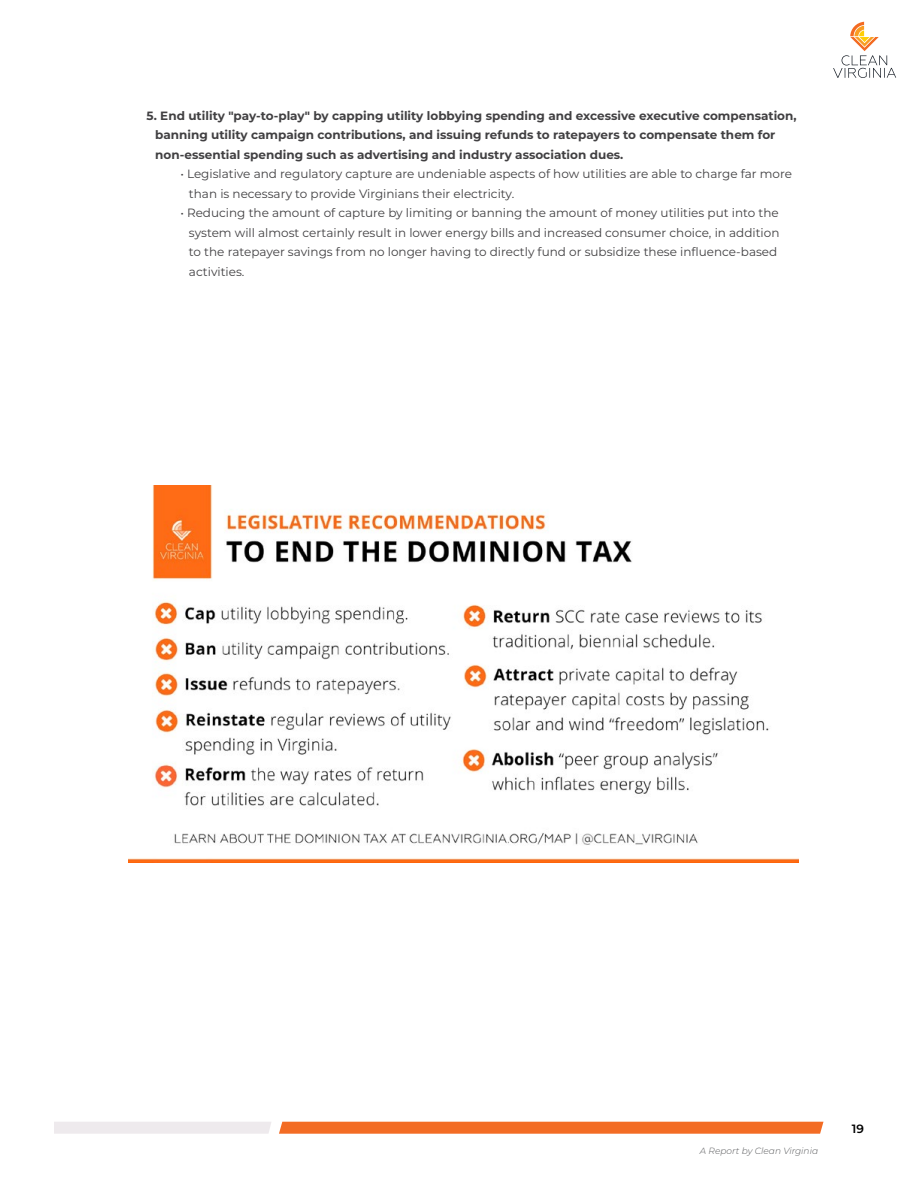
<style>
.page{position:relative;width:918px;height:1188px;background:#fff}
.page>*{position:absolute;margin:0;border:0;box-sizing:border-box;transform-origin:0 0}
.t1{font:12px/19.5px "Montserrat";color:#414042}
.t2{font:700 12px/19.5px "Montserrat";color:#414042}
.t3{font:600 12px "Montserrat";color:#000}
.t4{font:italic 300 9px "Montserrat";color:#58595b}
</style>
<div class="page">
<svg style="left:279px;top:1122px;width:545px;height:12px;background:#f3702a"></svg>
<div style="left:54px;top:1122px;width:217px;height:12px;background:#eeeaed"></div>
<img style="left:129px;top:486px;width:670px;height:376px">
<svg style="left:833px;top:22px;width:63px;height:56px"></svg>
<p class="t2" style="left:155px;top:105px;width:643px;text-indent:-9px">5. End utility "pay-to-play" by capping utility lobbying spending and excessive executive compensation, banning utility campaign contributions, and issuing refunds to ratepayers to compensate them for non-essential spending such as advertising and industry association dues.</p>
<p class="t1" style="left:189px;top:164px;width:604px;text-indent:-9px">• Legislative and regulatory capture are undeniable aspects of how utilities are able to charge far more than is necessary to provide Virginians their electricity.</p>
<p class="t1" style="left:189px;top:203px;width:592px;text-indent:-9px">• Reducing the amount of capture by limiting or banning the amount of money utilities put into the system will almost certainly result in lower energy bills and increased consumer choice, in addition to the ratepayer savings from no longer having to directly fund or subsidize these influence-based activities.</p>
<p class="t4" style="left:700px;top:1144px;width:120px">A Report by Clean Virginia</p>
<p class="t3" style="left:852px;top:1121px;width:14px">19</p>
</div>
